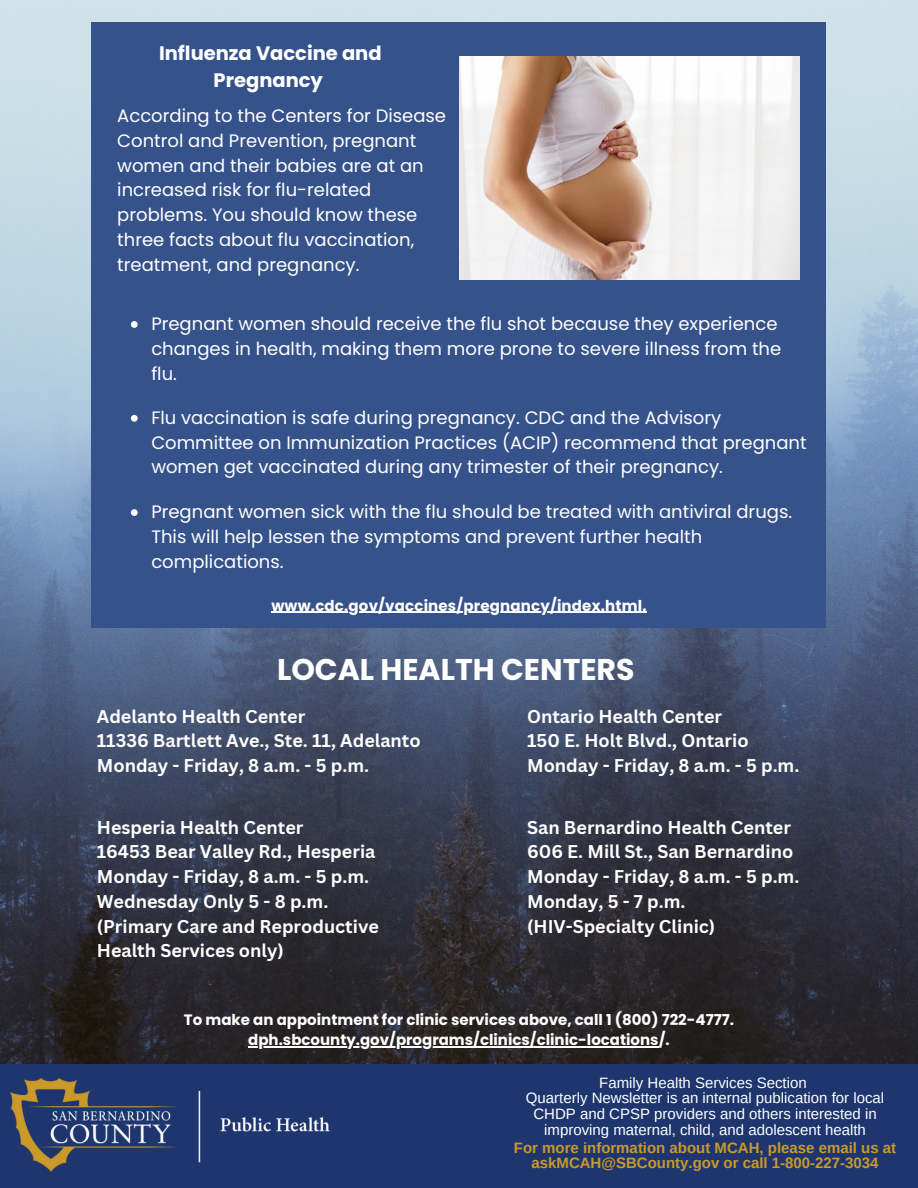
<style>
.page{position:relative;width:918px;height:1188px;background:#fff}
.page>*{position:absolute;margin:0;border:0;box-sizing:border-box;transform-origin:0 0}
.t1{font:700 30px "Poppins";color:#fff}
.t2{font:700 19.5px/27px "Poppins";color:#fff;text-align:center}
.t3{font:18px/24.8px "Poppins";color:#fff}
.t4{font:700 18px/24.8px "Canva Sans";color:#fff}
.t5{font:15px/15.8px "Arimo";color:#fff;text-align:center}
.t6{font:700 15px "Poppins";color:#fff}
.t7{font:700 15px/14.7px "Arimo";color:#ca992b;text-align:center}
</style>
<div class="page">
<img style="left:0;top:0;width:918px;height:1188px">
<div style="left:92px;top:23px;width:734px;height:605px;background:#36528b"></div>
<svg style="left:131px;top:509px;width:7px;height:7px"></svg>
<svg style="left:131px;top:415px;width:7px;height:7px"></svg>
<img style="left:459px;top:57px;width:341px;height:222px">
<svg style="left:131px;top:321px;width:7px;height:7px"></svg>
<div style="left:0;top:1064px;width:918px;height:123px;background:#1e366d"></div>
<img style="left:10px;top:1078px;width:320px;height:94px">
<hr style="left:248px;top:1047px;width:411px;height:1px;background:#fff">
<hr style="left:271px;top:612px;width:376px;height:1px;background:#fff">
<p class="t2" style="left:159px;top:40px;width:224px">Influenza Vaccine and<br>Pregnancy</p>
<p class="t3" style="left:117px;top:104px;width:330px">According to the Centers for Disease<br>Control and Prevention, pregnant women and their babies are at an increased risk for flu-related problems. You should know these three facts about flu vaccination, treatment, and pregnancy.</p>
<p class="t3" style="left:151px;top:311px;width:631px">Pregnant women should receive the flu shot because they experience changes in health, making them more prone to severe illness from the flu.</p>
<p class="t3" style="left:151px;top:405px;width:657px">Flu vaccination is safe during pregnancy. CDC and the Advisory<br>Committee on Immunization Practices (ACIP) recommend that pregnant women get vaccinated during any trimester of their pregnancy.</p>
<p class="t3" style="left:151px;top:500px;width:642px">Pregnant women sick with the flu should be treated with antiviral drugs.<br>This will help lessen the symptoms and prevent further health complications.</p>
<p class="t6" style="left:271px;top:595px;width:377px">www.cdc.gov/vaccines/pregnancy/index.html.</p>
<p class="t1" style="left:277px;top:648px;width:359px">LOCAL HEALTH CENTERS</p>
<p class="t4" style="left:97px;top:703px;width:210px">Adelanto Health Center</p>
<p class="t4" style="left:97px;top:728px;width:325px">11336 Bartlett Ave., Ste. 11, Adelanto</p>
<p class="t4" style="left:97px;top:753px;width:274px">Monday - Friday, 8 a.m. - 5 p.m.</p>
<p class="t4" style="left:527px;top:703px;width:197px">Ontario Health Center</p>
<p class="t4" style="left:527px;top:728px;width:223px">150 E. Holt Blvd., Ontario</p>
<p class="t4" style="left:527px;top:753px;width:274px">Monday - Friday, 8 a.m. - 5 p.m.</p>
<p class="t4" style="left:97px;top:814px;width:208px">Hesperia Health Center</p>
<p class="t4" style="left:97px;top:839px;width:280px">16453 Bear Valley Rd., Hesperia</p>
<p class="t4" style="left:97px;top:864px;width:274px">Monday - Friday, 8 a.m. - 5 p.m.</p>
<p class="t4" style="left:97px;top:888px;width:233px">Wednesday Only 5 - 8 p.m.</p>
<p class="t4" style="left:97px;top:913px;width:284px">(Primary Care and Reproductive<br>Health Services only)</p>
<p class="t4" style="left:527px;top:814px;width:265px">San Bernardino Health Center</p>
<p class="t4" style="left:527px;top:839px;width:268px">606 E. Mill St., San Bernardino</p>
<p class="t4" style="left:527px;top:864px;width:274px">Monday - Friday, 8 a.m. - 5 p.m.</p>
<p class="t4" style="left:527px;top:888px;width:160px">Monday, 5 - 7 p.m.</p>
<p class="t4" style="left:527px;top:913px;width:190px">(HIV-Specialty Clinic)</p>
<p class="t6" style="left:184px;top:1009px;width:552px">To make an appointment for clinic services above, call 1 (800) 722-4777.</p>
<p class="t6" style="left:248px;top:1030px;width:423px">dph.sbcounty.gov/programs/clinics/clinic-locations/.</p>
<p class="t5" style="left:599px;top:1075px;width:209px">Family Health Services Section</p>
<p class="t5" style="left:526px;top:1090px;width:360px">Quarterly Newsletter is an internal publication for local<br>CHDP and CPSP providers and others interested in improving maternal, child, and adolescent health</p>
<p class="t7" style="left:514px;top:1141px;width:384px">For more information about MCAH, please email us at askMCAH@SBCounty.gov or call 1-800-227-3034</p>
</div>
